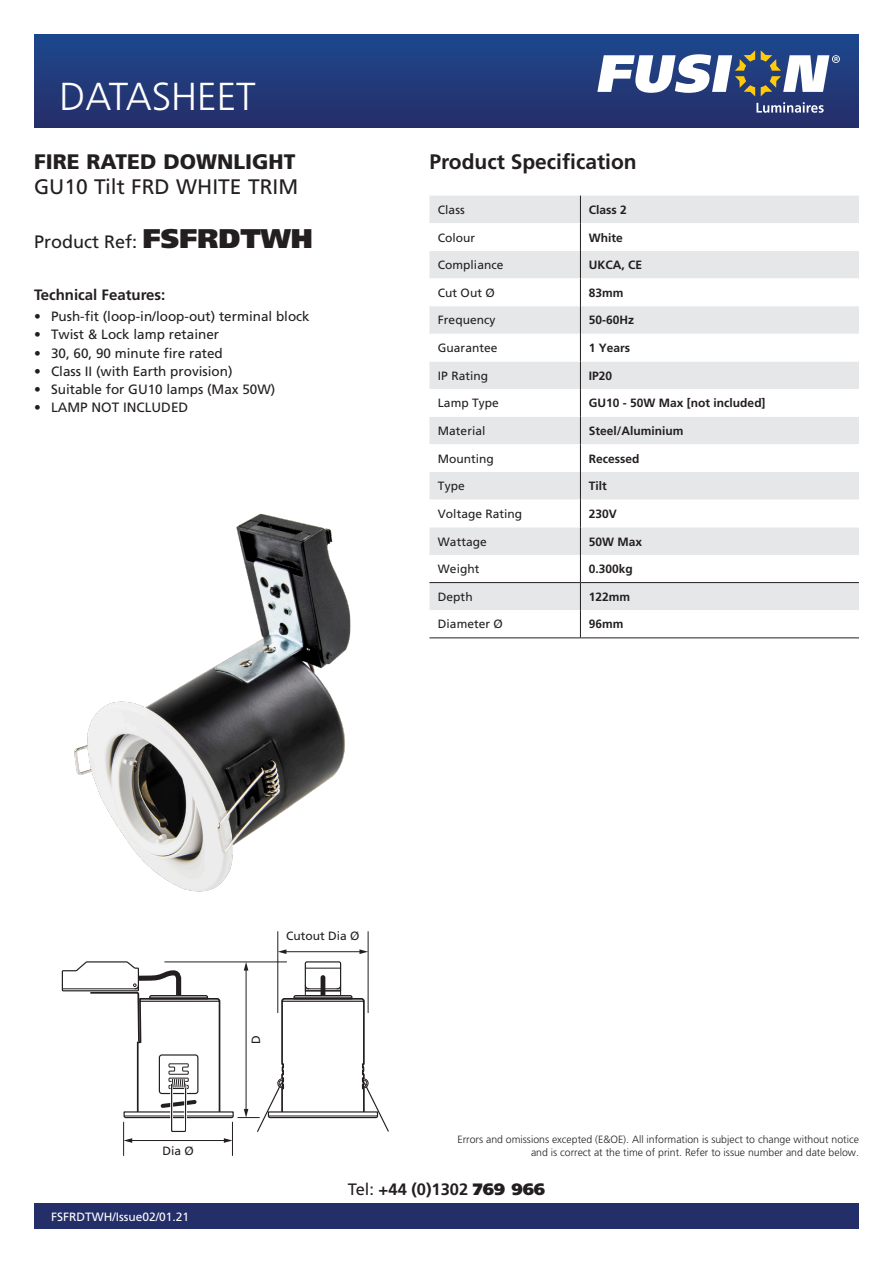
<style>
.page{position:relative;width:893px;height:1263px;background:#fff}
.page>*{position:absolute;margin:0;border:0;box-sizing:border-box;transform-origin:0 0}
.t1{font:300 39px "Frutiger LT Std";color:#fff}
.t2{font:700 21px "Frutiger LT Std";color:#231f20}
.t3{font:21px "Frutiger LT Std";color:#231f20}
.t4{font:900 21px "Frutiger LT Std";color:#231f20}
.t5{font:18px "Frutiger LT Std";color:#231f20}
.t6{font:700 16.5px "Frutiger LT Std";color:#231f20}
.t7{font:700 15px "Frutiger LT Std";color:#231f20}
.t8{font:13.5px "Frutiger LT Std";color:#231f20}
.t9{font:12px "Frutiger LT Std";color:#231f20}
.t10{font:700 12px "Frutiger LT Std";color:#231f20}
.t11{font:12px "Frutiger LT Std";color:#fff}
.t12{font:300 10.5px "Frutiger LT Std";color:#231f20}
.s1{font-weight:900;font-size:27px}
.s2{font-weight:400}
.s3{font-weight:900}
</style>
<div class="page">
<div style="left:429px;top:196px;width:430px;height:27px;background:#e6e7e9"></div>
<svg style="left:429px;top:223px;width:430px;height:414px"></svg>
<hr style="left:429px;top:582px;width:151px;height:1px;background:#231f20">
<hr style="left:580px;top:582px;width:279px;height:1px;background:#231f20">
<svg style="left:580px;top:196px;width:1px;height:441px"></svg>
<hr style="left:429px;top:637px;width:151px;height:1px;background:#231f20">
<hr style="left:580px;top:637px;width:279px;height:1px;background:#231f20">
<div style="left:34px;top:34px;width:825px;height:94px;background:linear-gradient(to bottom,#1d488e,#262e68)"></div>
<svg style="left:597px;top:50px;width:158px;height:46px"></svg>
<svg style="left:761px;top:50px;width:79px;height:46px"></svg>
<svg style="left:756px;top:102px;width:68px;height:11px"></svg>
<div style="left:34px;top:1203px;width:825px;height:26px;background:#242e68"></div>
<img style="left:74px;top:514px;width:277px;height:378px">
<hr style="left:123px;top:1122px;width:1px;height:34px;background:#231f20">
<hr style="left:232px;top:1122px;width:1px;height:34px;background:#231f20">
<hr style="left:131px;top:1140px;width:94px;height:1px;background:#231f20">
<svg style="left:224px;top:1138px;width:8px;height:5px"></svg>
<svg style="left:124px;top:1138px;width:8px;height:5px"></svg>
<hr style="left:164px;top:961px;width:123px;height:1px;background:#231f20">
<hr style="left:277px;top:931px;width:1px;height:82px;background:#231f20">
<hr style="left:368px;top:931px;width:1px;height:82px;background:#231f20">
<hr style="left:285px;top:951px;width:76px;height:1px;background:#231f20">
<svg style="left:359px;top:949px;width:9px;height:5px"></svg>
<svg style="left:278px;top:949px;width:8px;height:5px"></svg>
<svg style="left:62px;top:961px;width:198px;height:171px"></svg>
<svg style="left:267px;top:961px;width:112px;height:158px"></svg>
<h1 class="t1" style="left:60px;top:75px;width:198px">DATASHEET</h1>
<h2 class="t4" style="left:34px;top:149px;width:263px">FIRE RATED DOWNLIGHT</h2>
<h2 class="t2" style="left:429px;top:149px;width:209px">Product Specification</h2>
<h2 class="t3" style="left:34px;top:174px;width:266px">GU10 Tilt FRD WHITE TRIM</h2>
<h3 class="t5" style="left:34px;top:231px;width:280px">Product Ref: <span class="s1">FSFRDTWH</span></h3>
<p class="t9" style="left:438px;top:203px;width:28px">Class</p>
<p class="t10" style="left:589px;top:203px;width:40px">Class 2</p>
<p class="t9" style="left:438px;top:230px;width:39px">Colour</p>
<p class="t10" style="left:589px;top:230px;width:36px">White</p>
<p class="t9" style="left:438px;top:258px;width:67px">Compliance</p>
<p class="t10" style="left:589px;top:258px;width:55px">UKCA, CE</p>
<p class="t9" style="left:438px;top:286px;width:58px">Cut Out Ø</p>
<p class="t10" style="left:589px;top:286px;width:36px">83mm</p>
<p class="t9" style="left:438px;top:313px;width:59px">Frequency</p>
<p class="t10" style="left:589px;top:313px;width:47px">50-60Hz</p>
<p class="t9" style="left:438px;top:341px;width:61px">Guarantee</p>
<p class="t10" style="left:589px;top:341px;width:43px">1 Years</p>
<p class="t9" style="left:438px;top:369px;width:52px">IP Rating</p>
<p class="t10" style="left:589px;top:369px;width:25px">IP20</p>
<p class="t9" style="left:438px;top:396px;width:62px">Lamp Type</p>
<p class="t10" style="left:589px;top:396px;width:178px">GU10 - 50W Max [not included]</p>
<p class="t9" style="left:438px;top:424px;width:49px">Material</p>
<p class="t10" style="left:589px;top:424px;width:96px">Steel/Aluminium</p>
<p class="t9" style="left:438px;top:451px;width:57px">Mounting</p>
<p class="t10" style="left:589px;top:451px;width:52px">Recessed</p>
<p class="t9" style="left:438px;top:479px;width:28px">Type</p>
<p class="t10" style="left:589px;top:479px;width:20px">Tilt</p>
<p class="t9" style="left:438px;top:507px;width:86px">Voltage Rating</p>
<p class="t10" style="left:589px;top:507px;width:30px">230V</p>
<p class="t9" style="left:438px;top:534px;width:50px">Wattage</p>
<p class="t10" style="left:589px;top:534px;width:55px">50W Max</p>
<p class="t9" style="left:438px;top:562px;width:43px">Weight</p>
<p class="t10" style="left:589px;top:562px;width:46px">0.300kg</p>
<p class="t9" style="left:438px;top:590px;width:36px">Depth</p>
<p class="t10" style="left:589px;top:590px;width:43px">122mm</p>
<p class="t9" style="left:438px;top:617px;width:66px">Diameter Ø</p>
<p class="t10" style="left:589px;top:617px;width:36px">96mm</p>
<p class="t7" style="left:34px;top:286px;width:133px">Technical Features:</p>
<p class="t8" style="left:34px;top:308px;width:277px">• Push-fit (loop-in/loop-out) terminal block</p>
<p class="t8" style="left:34px;top:327px;width:187px">• Twist &amp; Lock lamp retainer</p>
<p class="t8" style="left:34px;top:345px;width:190px">• 30, 60, 90 minute fire rated</p>
<p class="t8" style="left:34px;top:363px;width:200px">• Class II (with Earth provision)</p>
<p class="t8" style="left:34px;top:381px;width:243px">• Suitable for GU10 lamps (Max 50W)</p>
<p class="t8" style="left:34px;top:400px;width:156px">• LAMP NOT INCLUDED</p>
<p class="t9" style="left:286px;top:929px;width:75px">Cutout Dia Ø</p>
<p class="t9" style="left:249px;top:1044px;width:10px;rotate:-90deg">D</p>
<p class="t12" style="left:458px;top:1134px;width:403px">Errors and omissions excepted (E&amp;OE). All information is subject to change without notice</p>
<p class="t9" style="left:162px;top:1143px;width:33px">Dia Ø</p>
<p class="t12" style="left:531px;top:1146px;width:329px">and is correct at the time of print. Refer to issue number and date below.</p>
<p class="t11" style="left:51px;top:1210px;width:140px">FSFRDTWH/Issue02/01.21</p>
<p class="t6" style="left:348px;top:1179px;width:199px"><span class="s2">Tel:</span> +44 (0)1302 <span class="s3">769 966</span></p>
</div>
